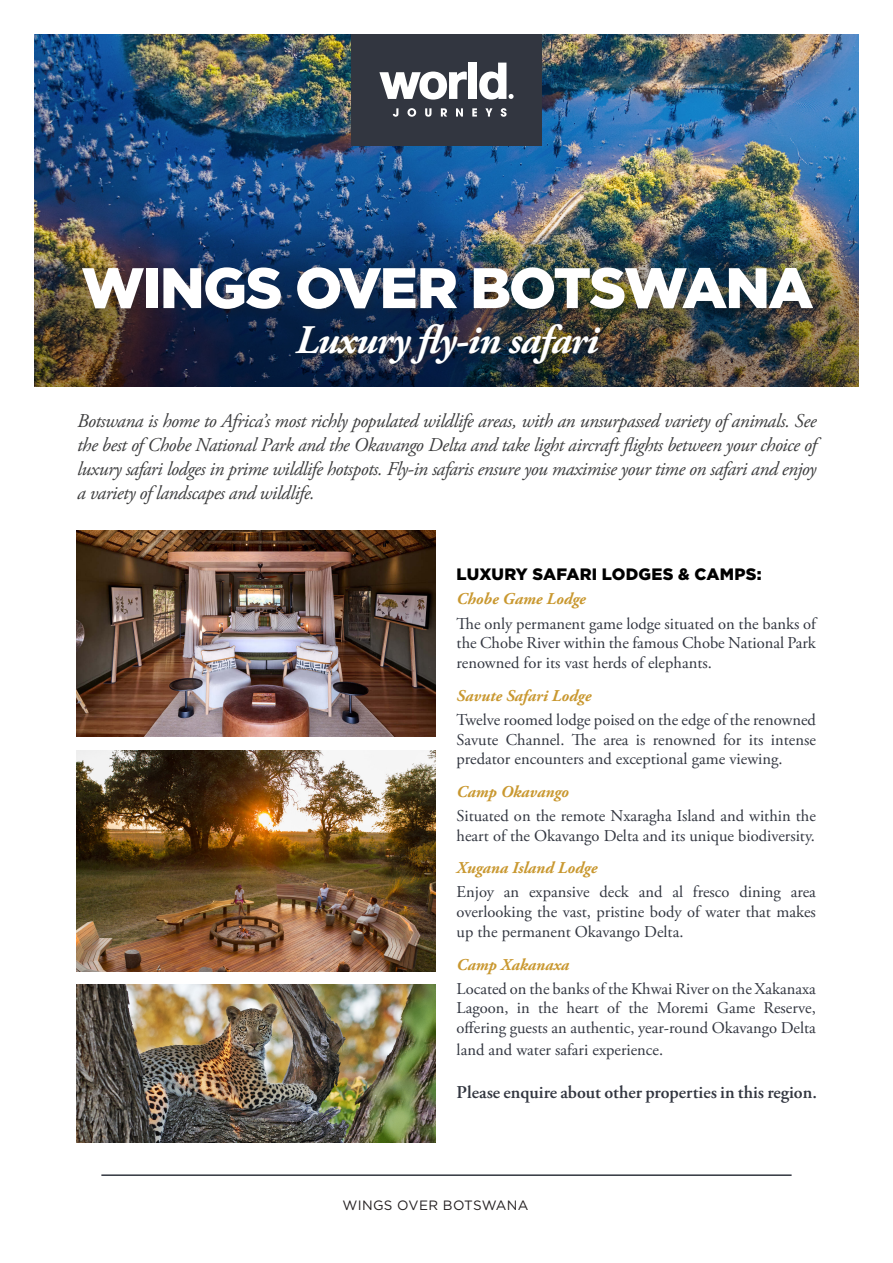
<style>
.page{position:relative;width:893px;height:1263px;background:#fff}
.page>*{position:absolute;margin:0;border:0;box-sizing:border-box;transform-origin:0 0}
.t1{font:900 57px "Gotham";letter-spacing:-.035em;color:#fff}
.t2{font:italic 700 40.5px "Adobe Garamond Pro";letter-spacing:-.025em;color:#fff}
.Body{font:italic 19.5px/24px "Adobe Garamond Pro";letter-spacing:-.025em;color:#3e3e3f;text-align:justify}
.t3{font:600 18px "Adobe Garamond Pro";color:#323640}
.Pa5{font:16.5px/19.8px "Adobe Garamond Pro";color:#323640;text-align:justify}
.Pa5-2{font:italic 700 16.5px "Adobe Garamond Pro";color:#c99830}
.Default{font:900 16.5px "Gotham";letter-spacing:.01em;color:#000}
.t4{font:13.5px "Gotham";letter-spacing:.025em;color:#231f20}
</style>
<div class="page">
<img style="left:34px;top:34px;width:825px;height:188px">
<img style="left:34px;top:222px;width:825px;height:165px">
<div style="left:76px;top:261px;width:748px;height:60px;background:#231f20;opacity:.3"></div>
<div style="left:351px;top:34px;width:191px;height:111px;background:#323640"></div>
<svg style="left:379px;top:72px;width:88px;height:28px"></svg>
<div style="left:469px;top:63px;width:8px;height:36px;background:#fff"></div>
<svg style="left:393px;top:108px;width:5px;height:9px"></svg>
<svg style="left:407px;top:108px;width:9px;height:9px"></svg>
<svg style="left:425px;top:108px;width:6px;height:9px"></svg>
<svg style="left:441px;top:108px;width:6px;height:9px"></svg>
<svg style="left:456px;top:108px;width:7px;height:9px"></svg>
<svg style="left:472px;top:108px;width:5px;height:9px"></svg>
<svg style="left:485px;top:108px;width:7px;height:9px"></svg>
<svg style="left:501px;top:108px;width:6px;height:9px"></svg>
<svg style="left:479px;top:63px;width:35px;height:37px"></svg>
<div style="left:293px;top:322px;width:313px;height:48px;background:#231f20;opacity:.3"></div>
<img style="left:77px;top:750px;width:359px;height:222px">
<hr style="left:101px;top:1174px;width:691px;height:2px;background:#323640">
<img style="left:77px;top:531px;width:359px;height:206px">
<img style="left:76px;top:985px;width:359px;height:158px">
<p class="t1" style="left:81px;top:255px;width:734px">WINGS OVER BOTSWANA</p>
<p class="t2" style="left:295px;top:317px;width:304px">Luxury fly-in safari</p>
<p class="Body" style="left:77px;top:409px;width:741px">Botswana is home to Africa’s most richly populated wildlife areas, with an unsurpassed variety of animals. See the best of Chobe National Park and the Okavango Delta and take light aircraft flights between your choice of luxury safari lodges in prime wildlife hotspots. Fly-in safaris ensure you maximise your time on safari and enjoy a variety of landscapes and wildlife.</p>
<p class="Default" style="left:457px;top:565px;width:306px">LUXURY SAFARI LODGES &amp; CAMPS:</p>
<p class="Pa5-2" style="left:457px;top:590px;width:131px">Chobe Game Lodge</p>
<p class="Pa5" style="left:457px;top:614px;width:361px">The only permanent game lodge situated on the banks of the Chobe River within the famous Chobe National Park renowned for its vast herds of elephants.</p>
<p class="Pa5-2" style="left:457px;top:686px;width:136px">Savute Safari Lodge</p>
<p class="Pa5" style="left:457px;top:710px;width:361px">Twelve roomed lodge poised on the edge of the renowned Savute Channel. The area is renowned for its intense predator encounters and exceptional game viewing.</p>
<p class="Pa5-2" style="left:457px;top:782px;width:114px">Camp Okavango</p>
<p class="Pa5" style="left:457px;top:806px;width:361px">Situated on the remote Nxaragha Island and within the heart of the Okavango Delta and its unique biodiversity.</p>
<p class="Pa5-2" style="left:457px;top:858px;width:142px">Xugana Island Lodge</p>
<p class="Pa5" style="left:457px;top:883px;width:361px">Enjoy an expansive deck and al fresco dining area overlooking the vast, pristine body of water that makes up the permanent Okavango Delta.</p>
<p class="Pa5-2" style="left:457px;top:955px;width:114px">Camp Xakanaxa</p>
<p class="Pa5" style="left:457px;top:979px;width:361px">Located on the banks of the Khwai River on the Xakanaxa Lagoon, in the heart of the Moremi Game Reserve, offering guests an authentic, year-round Okavango Delta</p>
<p class="Pa5" style="left:457px;top:1040px;width:208px">land and water safari experience.</p>
<p class="t3" style="left:457px;top:1082px;width:362px">Please enquire about other properties in this region.</p>
<p class="t4" style="left:342px;top:1198px;width:187px">WINGS OVER BOTSWANA</p>
</div>
